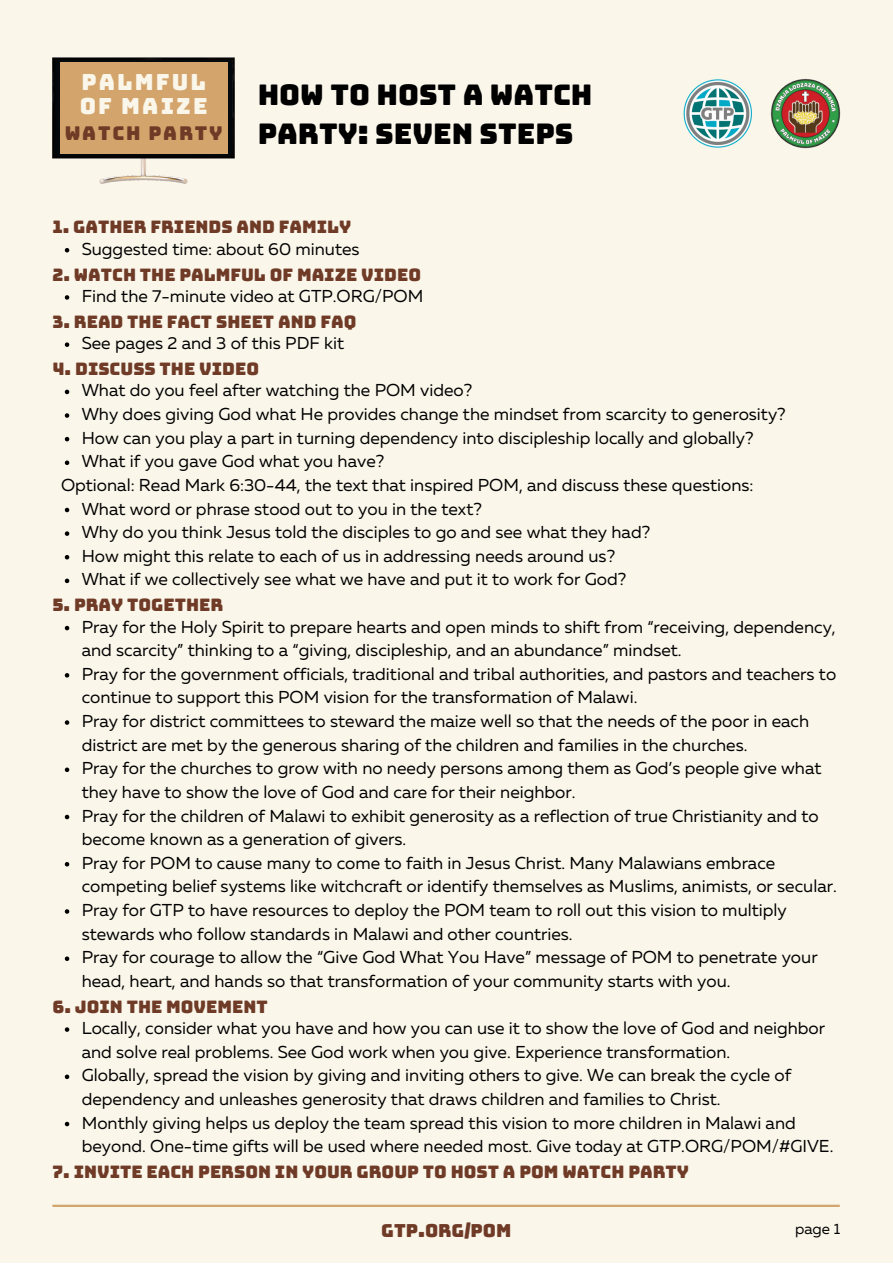
<style>
.page{position:relative;width:893px;height:1264px;background:#fff}
.page>*{position:absolute;margin:0;border:0;box-sizing:border-box;transform-origin:0 0}
.t1{font:28.5px/39.3px "Bungee";color:#000}
.t2{font:22.2px/24.3px "Bungee";letter-spacing:.095em;color:#faf6ea}
.t3{font:19.05px "Bungee";letter-spacing:.095em;color:#6f3b27}
.t4{font:18px "Bungee";color:#6f3b27}
.t5{font:17.25px/23.5px "Muller";color:#000}
.t6{font:17.25px "Bungee";color:#6f3b27}
.t7{font:15px "Muller";color:#000}
</style>
<div class="page">
<div style="left:0;top:0;width:892px;height:1262px;background:#faf6ea"></div>
<svg style="left:65px;top:248px;width:4px;height:4px"></svg>
<svg style="left:65px;top:295px;width:4px;height:5px"></svg>
<svg style="left:65px;top:342px;width:4px;height:5px"></svg>
<svg style="left:65px;top:389px;width:4px;height:5px"></svg>
<svg style="left:65px;top:413px;width:4px;height:5px"></svg>
<svg style="left:65px;top:437px;width:4px;height:4px"></svg>
<svg style="left:65px;top:460px;width:4px;height:5px"></svg>
<svg style="left:65px;top:508px;width:4px;height:4px"></svg>
<svg style="left:65px;top:531px;width:4px;height:5px"></svg>
<svg style="left:65px;top:555px;width:4px;height:4px"></svg>
<svg style="left:65px;top:578px;width:4px;height:5px"></svg>
<svg style="left:65px;top:626px;width:4px;height:4px"></svg>
<svg style="left:65px;top:673px;width:4px;height:4px"></svg>
<svg style="left:65px;top:720px;width:4px;height:4px"></svg>
<svg style="left:65px;top:767px;width:4px;height:5px"></svg>
<svg style="left:65px;top:814px;width:4px;height:5px"></svg>
<svg style="left:65px;top:862px;width:4px;height:4px"></svg>
<svg style="left:65px;top:909px;width:4px;height:4px"></svg>
<svg style="left:65px;top:956px;width:4px;height:5px"></svg>
<svg style="left:65px;top:1027px;width:4px;height:4px"></svg>
<svg style="left:65px;top:1074px;width:4px;height:5px"></svg>
<svg style="left:65px;top:1121px;width:4px;height:5px"></svg>
<img style="left:52px;top:57px;width:183px;height:126px">
<div style="left:60px;top:62px;width:167px;height:92px;background:#d3a46b"></div>
<img style="left:683px;top:79px;width:69px;height:69px">
<img style="left:770px;top:79px;width:70px;height:69px">
<hr style="left:52px;top:1204px;width:787px;height:2px;background:#d3a46b">
<p class="t2" style="left:80px;top:70px;width:129px">PALMFUL<br>OF MAIZE</p>
<p class="t3" style="left:65px;top:124px;width:159px">WATCH PARTY</p>
<h1 class="t1" style="left:258px;top:75px;width:336px">HOW TO HOST A WATCH<br>PARTY: SEVEN STEPS</h1>
<p class="t6" style="left:52px;top:218px;width:300px">1. GATHER FRIENDS AND FAMILY</p>
<p class="t6" style="left:52px;top:266px;width:370px">2. WATCH THE PALMFUL OF MAIZE VIDEO</p>
<p class="t6" style="left:52px;top:313px;width:305px">3. READ THE FACT SHEET AND FAQ</p>
<p class="t6" style="left:52px;top:360px;width:208px">4. DISCUSS THE VIDEO</p>
<p class="t5" style="left:82px;top:238px;width:279px">Suggested time: about 60 minutes</p>
<p class="t5" style="left:82px;top:285px;width:343px">Find the 7-minute video at GTP.ORG/POM</p>
<p class="t5" style="left:82px;top:333px;width:264px">See pages 2 and 3 of this PDF kit</p>
<p class="t5" style="left:82px;top:380px;width:705px">What do you feel after watching the POM video?<br>Why does giving God what He provides change the mindset from scarcity to generosity?<br>How can you play a part in turning dependency into discipleship locally and globally?<br>What if you gave God what you have?</p>
<p class="t5" style="left:82px;top:498px;width:570px">What word or phrase stood out to you in the text?<br>Why do you think Jesus told the disciples to go and see what they had?<br>How might this relate to each of us in addressing needs around us?<br>What if we collectively see what we have and put it to work for God?</p>
<p class="t5" style="left:82px;top:616px;width:756px">Pray for the Holy Spirit to prepare hearts and open minds to shift from “receiving, dependency, and scarcity” thinking to a “giving, discipleship, and an abundance” mindset.<br>Pray for the government officials, traditional and tribal authorities, and pastors and teachers to continue to support this POM vision for the transformation of Malawi.<br>Pray for district committees to steward the maize well so that the needs of the poor in each district are met by the generous sharing of the children and families in the churches.<br>Pray for the churches to grow with no needy persons among them as God’s people give what they have to show the love of God and care for their neighbor.<br>Pray for the children of Malawi to exhibit generosity as a reflection of true Christianity and to become known as a generation of givers.<br>Pray for POM to cause many to come to faith in Jesus Christ. Many Malawians embrace competing belief systems like witchcraft or identify themselves as Muslims, animists, or secular.<br>Pray for GTP to have resources to deploy the POM team to roll out this vision to multiply stewards who follow standards in Malawi and other countries.<br>Pray for courage to allow the “Give God What You Have” message of POM to penetrate your head, heart, and hands so that transformation of your community starts with you.</p>
<p class="t5" style="left:82px;top:1017px;width:753px">Locally, consider what you have and how you can use it to show the love of God and neighbor and solve real problems. See God work when you give. Experience transformation.<br>Globally, spread the vision by giving and inviting others to give. We can break the cycle of dependency and unleashes generosity that draws children and families to Christ.<br>Monthly giving helps us deploy the team spread this vision to more children in Malawi and beyond. One-time gifts will be used where needed most. Give today at GTP.ORG/POM/#GIVE.</p>
<p class="t5" style="left:61px;top:474px;width:694px">Optional: Read Mark 6:30-44, the text that inspired POM, and discuss these questions:</p>
<p class="t6" style="left:52px;top:596px;width:172px">5. PRAY TOGETHER</p>
<p class="t6" style="left:52px;top:997px;width:217px">6. JOIN THE MOVEMENT</p>
<p class="t6" style="left:52px;top:1163px;width:638px">7. INVITE EACH PERSON IN YOUR GROUP TO HOST A POM WATCH PARTY</p>
<p class="t4" style="left:381px;top:1220px;width:131px">GTP.ORG/POM</p>
<p class="t7" style="left:795px;top:1222px;width:47px">page 1</p>
</div>
